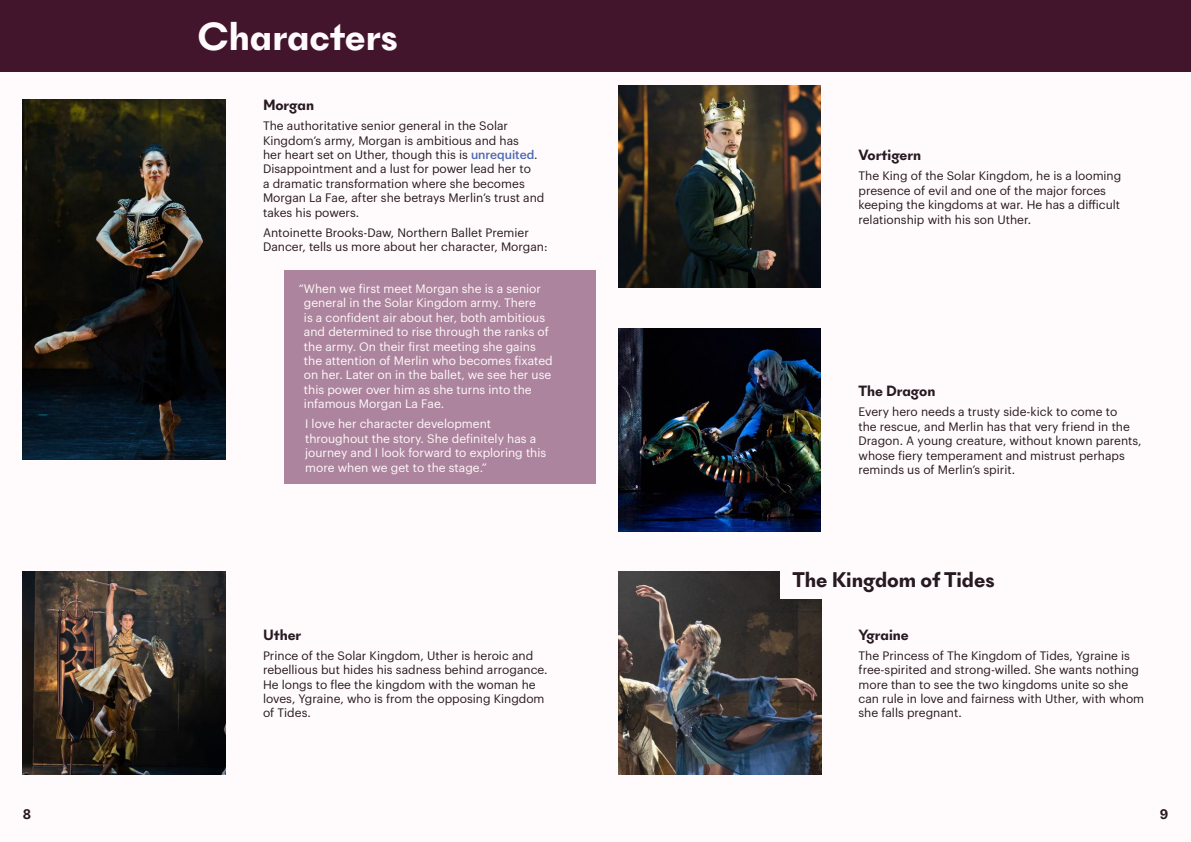
<style>
.page{position:relative;width:1191px;height:842px;background:#fffafc}
.page>*{position:absolute;margin:0;border:0;box-sizing:border-box;transform-origin:0 0}
.t1{font:700 39.5px "New Paris Skyline";color:#fffafc}
.t2{font:700 21.4px "New Paris Skyline";color:#271921}
.t3{font:700 15px "New Paris Skyline";color:#271921}
.t4{font:700 14px "New Paris Skyline";color:#271920}
.t5{font:12px/14.4px "Graphik";color:#271921}
.t6{font:12px/14.4px "Graphik";color:#fffafc}
.s1{font-weight:500;color:#4f69b0}
</style>
<div class="page">
<div style="left:0;top:0;width:1191px;height:71px;background:#42152d"></div>
<img style="left:23px;top:99px;width:202px;height:360px">
<img style="left:23px;top:572px;width:202px;height:202px">
<div style="left:283px;top:271px;width:312px;height:213px;background:#ad849d"></div>
<img style="left:618px;top:85px;width:203px;height:203px">
<img style="left:618px;top:328px;width:203px;height:203px">
<img style="left:618px;top:572px;width:203px;height:202px">
<div style="left:780px;top:561px;width:210px;height:38px;background:#fffafc"></div>
<h1 class="t1" style="left:198px;top:11px;width:202px">Characters</h1>
<p class="t3" style="left:263px;top:95px;width:53px">Morgan</p>
<p class="t5" style="left:263px;top:118px;width:283px">The authoritative senior general in the Solar Kingdom’s army, Morgan is ambitious and has<br>her heart set on Uther, though this is <span class="s1">unrequited</span>.<br>Disappointment and a lust for power lead her to<br>a dramatic transformation where she becomes Morgan La Fae, after she betrays Merlin’s trust and takes his powers.</p>
<p class="t5" style="left:263px;top:224px;width:286px">Antoinette Brooks-Daw, Northern Ballet Premier<br>Dancer, tells us more about her character, Morgan:</p>
<p class="t6" style="left:304px;top:280px;width:250px;text-indent:-5px">“When we first meet Morgan she is a senior general in the Solar Kingdom army. There<br>is a confident air about her, both ambitious and determined to rise through the ranks of the army. On their first meeting she gains the attention of Merlin who becomes fixated on her. Later on in the ballet, we see her use this power over him as she turns into the infamous Morgan La Fae.</p>
<p class="t6" style="left:305px;top:416px;width:243px">I love her character development throughout the story. She definitely has a journey and I look forward to exploring this more when we get to the stage.”</p>
<p class="t3" style="left:263px;top:625px;width:40px">Uther</p>
<p class="t5" style="left:263px;top:647px;width:286px">Prince of the Solar Kingdom, Uther is heroic and rebellious but hides his sadness behind arrogance.<br>He longs to flee the kingdom with the woman he loves, Ygraine, who is from the opposing Kingdom of Tides.</p>
<p class="t3" style="left:858px;top:145px;width:64px">Vortigern</p>
<p class="t5" style="left:858px;top:168px;width:264px">The King of the Solar Kingdom, he is a looming presence of evil and one of the major forces keeping the kingdoms at war. He has a difficult relationship with his son Uther.</p>
<p class="t3" style="left:858px;top:381px;width:78px">The Dragon</p>
<p class="t5" style="left:858px;top:404px;width:285px">Every hero needs a trusty side-kick to come to<br>the rescue, and Merlin has that very friend in the Dragon. A young creature, without known parents, whose fiery temperament and mistrust perhaps reminds us of Merlin’s spirit.</p>
<h2 class="t2" style="left:792px;top:566px;width:204px">The Kingdom of Tides</h2>
<p class="t3" style="left:858px;top:625px;width:52px">Ygraine</p>
<p class="t5" style="left:858px;top:647px;width:287px">The Princess of The Kingdom of Tides, Ygraine is free-spirited and strong-willed. She wants nothing more than to see the two kingdoms unite so she can rule in love and fairness with Uther, with whom she falls pregnant.</p>
<p class="t4" style="left:23px;top:805px;width:10px">8</p>
<p class="t4" style="left:1159px;top:805px;width:10px">9</p>
</div>
